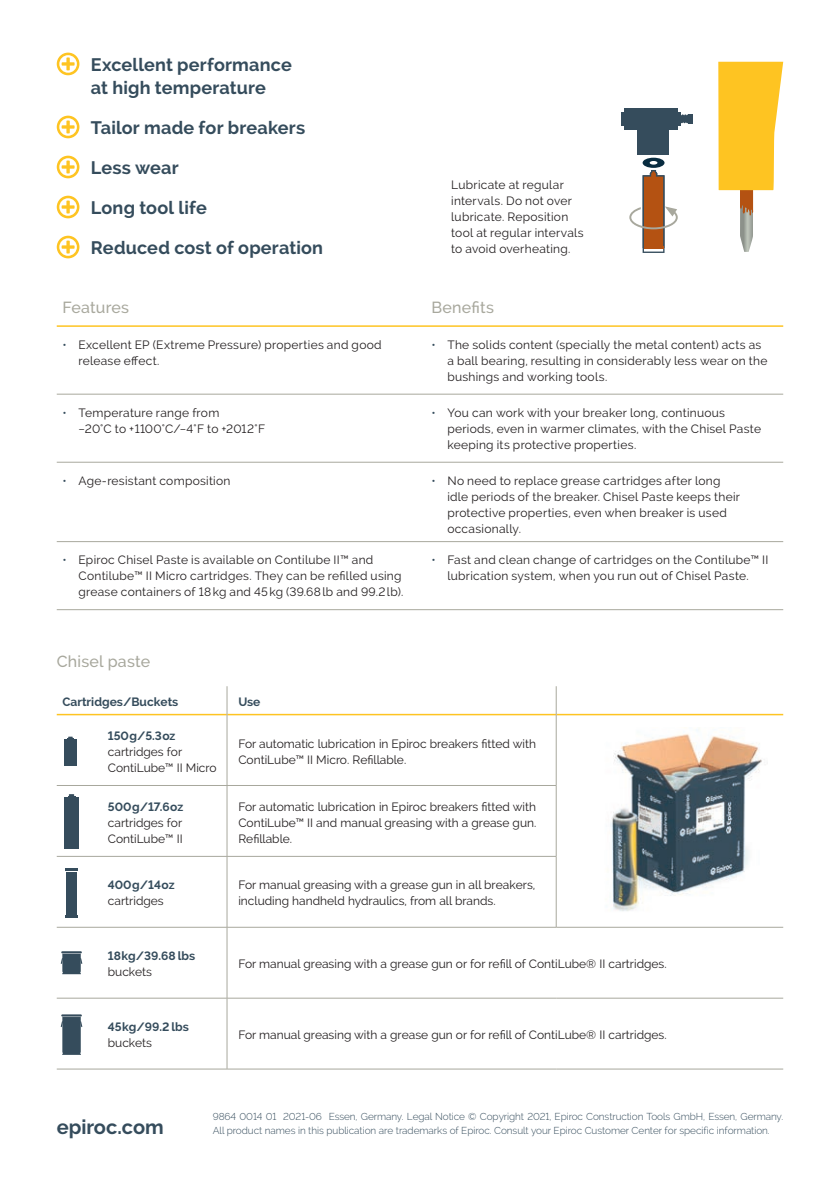
<style>
.page{position:relative;width:840px;height:1191px;background:#fff}
.page>*{position:absolute;margin:0;border:0;box-sizing:border-box;transform-origin:0 0}
.t1{font:700 20px "Raleway";color:#354c5c}
.t2{font:700 18px/23px "Raleway";letter-spacing:.01em;color:#354c5c}
.t3{font:500 16px "Raleway";letter-spacing:.015em;color:#a8a89d}
.t4{font:12px/16px "Raleway";letter-spacing:.02em;color:#231f20}
.t5{font:12px/16px "Raleway";color:#231f20}
.t6{font:700 12px "Raleway";color:#354c5c}
.t7{font:300 10px/14px "Raleway";letter-spacing:-.01em;color:#354c5c}
.s1{color:#354c5c}
</style>
<div class="page">
<div style="left:624px;top:108px;width:53px;height:21px;background:#354c5c"></div>
<hr style="left:676px;top:112px;width:4px;height:14px;background:#354c5c">
<div style="left:620px;top:112px;width:6px;height:14px;background:#354c5c"></div>
<div style="left:637px;top:128px;width:31px;height:26px;background:#354c5c"></div>
<svg style="left:680px;top:114px;width:12px;height:9px"></svg>
<svg style="left:629px;top:158px;width:48px;height:95px"></svg>
<svg style="left:718px;top:62px;width:64px;height:190px"></svg>
<svg style="left:57px;top:53px;width:22px;height:22px"></svg>
<svg style="left:57px;top:116px;width:22px;height:22px"></svg>
<svg style="left:57px;top:156px;width:22px;height:22px"></svg>
<svg style="left:57px;top:196px;width:22px;height:22px"></svg>
<svg style="left:57px;top:236px;width:22px;height:22px"></svg>
<hr style="left:57px;top:714px;width:170px;height:1px;background:#fec422">
<hr style="left:227px;top:714px;width:328px;height:1px;background:#fec422">
<hr style="left:556px;top:714px;width:226px;height:1px;background:#fec422">
<svg style="left:226px;top:686px;width:1px;height:28px"></svg>
<hr style="left:226px;top:714px;width:1px;height:71px;background:#a8a89d">
<hr style="left:226px;top:785px;width:1px;height:71px;background:#a8a89d">
<hr style="left:226px;top:856px;width:1px;height:71px;background:#a8a89d">
<hr style="left:226px;top:927px;width:1px;height:71px;background:#a8a89d">
<hr style="left:226px;top:998px;width:1px;height:70px;background:#a8a89d">
<hr style="left:227px;top:785px;width:329px;height:1px;background:#a8a89d">
<hr style="left:227px;top:856px;width:329px;height:1px;background:#a8a89d">
<hr style="left:227px;top:927px;width:329px;height:1px;background:#a8a89d">
<hr style="left:556px;top:927px;width:226px;height:1px;background:#a8a89d">
<hr style="left:227px;top:997px;width:329px;height:1px;background:#a8a89d">
<hr style="left:556px;top:997px;width:226px;height:1px;background:#a8a89d">
<hr style="left:227px;top:1068px;width:329px;height:1px;background:#a8a89d">
<hr style="left:556px;top:1068px;width:226px;height:1px;background:#a8a89d">
<hr style="left:57px;top:785px;width:170px;height:1px;background:#a8a89d">
<hr style="left:57px;top:856px;width:170px;height:1px;background:#a8a89d">
<hr style="left:57px;top:927px;width:170px;height:1px;background:#a8a89d">
<hr style="left:57px;top:997px;width:170px;height:1px;background:#a8a89d">
<hr style="left:57px;top:1068px;width:170px;height:1px;background:#a8a89d">
<svg style="left:555px;top:686px;width:1px;height:28px"></svg>
<hr style="left:555px;top:714px;width:1px;height:71px;background:#a8a89d">
<hr style="left:555px;top:785px;width:1px;height:71px;background:#a8a89d">
<hr style="left:555px;top:856px;width:1px;height:71px;background:#a8a89d">
<img style="left:610px;top:730px;width:152px;height:181px">
<hr style="left:57px;top:325px;width:363px;height:2px;background:#fec422">
<hr style="left:420px;top:325px;width:362px;height:2px;background:#fec422">
<hr style="left:420px;top:394px;width:362px;height:1px;background:#a8a89d">
<hr style="left:420px;top:462px;width:362px;height:1px;background:#a8a89d">
<hr style="left:420px;top:541px;width:362px;height:1px;background:#a8a89d">
<hr style="left:420px;top:609px;width:362px;height:1px;background:#a8a89d">
<hr style="left:57px;top:394px;width:363px;height:1px;background:#a8a89d">
<hr style="left:57px;top:462px;width:363px;height:1px;background:#a8a89d">
<hr style="left:57px;top:541px;width:363px;height:1px;background:#a8a89d">
<hr style="left:57px;top:609px;width:363px;height:1px;background:#a8a89d">
<div style="left:64px;top:739px;width:12px;height:27px;background:#354c5c"></div>
<svg style="left:67px;top:736px;width:6px;height:3px"></svg>
<div style="left:66px;top:872px;width:11px;height:42px;background:#354c5c"></div>
<svg style="left:65px;top:868px;width:13px;height:3px"></svg>
<svg style="left:65px;top:915px;width:13px;height:3px"></svg>
<div style="left:64px;top:797px;width:15px;height:52px;background:#354c5c"></div>
<svg style="left:68px;top:794px;width:7px;height:3px"></svg>
<hr style="left:61px;top:1014px;width:21px;height:2px;background:#354c5c">
<svg style="left:61px;top:1017px;width:21px;height:37px"></svg>
<hr style="left:61px;top:951px;width:21px;height:2px;background:#354c5c">
<svg style="left:61px;top:954px;width:21px;height:20px"></svg>
<h2 class="t2" style="left:91px;top:53px;width:202px">Excellent performance at high temperature</h2>
<h2 class="t2" style="left:91px;top:116px;width:216px">Tailor made for breakers</h2>
<h2 class="t2" style="left:91px;top:156px;width:89px">Less wear</h2>
<h2 class="t2" style="left:91px;top:196px;width:117px">Long tool life</h2>
<h2 class="t2" style="left:91px;top:236px;width:234px">Reduced cost of operation</h2>
<p class="t4" style="left:451px;top:177px;width:134px">Lubricate at regular intervals. Do not over lubricate. Reposition tool at regular intervals to avoid overheating.</p>
<h3 class="t3" style="left:62px;top:298px;width:68px">Features</h3>
<h3 class="t3" style="left:431px;top:298px;width:64px">Benefits</h3>
<p class="t4" style="left:78px;top:336px;width:304px;text-indent:-16px"><span class="s1">•</span> Excellent EP (Extreme Pressure) properties and good release effect.</p>
<p class="t4" style="left:447px;top:336px;width:321px;text-indent:-16px"><span class="s1">•</span> The solids content (specially the metal content) acts as a ball bearing, resulting in considerably less wear on the bushings and working tools.</p>
<p class="t4" style="left:78px;top:404px;width:188px;text-indent:-16px"><span class="s1">•</span> Temperature range from<br>−20°C to +1100°C/−4°F to +2012°F</p>
<p class="t4" style="left:447px;top:404px;width:315px;text-indent:-16px"><span class="s1">•</span> You can work with your breaker long, continuous periods, even in warmer climates, with the Chisel Paste keeping its protective properties.</p>
<p class="t4" style="left:62px;top:472px;width:169px"><span class="s1">•</span> Age-resistant composition</p>
<p class="t4" style="left:447px;top:472px;width:294px;text-indent:-16px"><span class="s1">•</span> No need to replace grease cartridges after long idle periods of the breaker. Chisel Paste keeps their protective properties, even when breaker is used occasionally.</p>
<p class="t4" style="left:78px;top:552px;width:326px;text-indent:-16px"><span class="s1">•</span> Epiroc Chisel Paste is available on Contilube II™ and<br>Contilube™ II Micro cartridges. They can be refilled using grease containers of 18kg and 45kg (39.68lb and 99.2lb).</p>
<p class="t4" style="left:431px;top:552px;width:338px;text-align:center"><span class="s1">•</span> Fast and clean change of cartridges on the Contilube™ II lubrication system, when you run out of Chisel Paste.</p>
<h3 class="t3" style="left:57px;top:652px;width:95px">Chisel paste</h3>
<p class="t6" style="left:62px;top:694px;width:117px">Cartridges/Buckets</p>
<p class="t6" style="left:238px;top:694px;width:24px">Use</p>
<p class="t6" style="left:108px;top:729px;width:69px">150g/5.3oz</p>
<p class="t5" style="left:108px;top:743px;width:110px">cartridges for<br>ContiLube™ II Micro</p>
<p class="t5" style="left:238px;top:735px;width:299px">For automatic lubrication in Epiroc breakers fitted with<br>ContiLube™ II Micro. Refillable.</p>
<p class="t6" style="left:108px;top:799px;width:77px">500g/17.6oz</p>
<p class="t5" style="left:108px;top:814px;width:76px">cartridges for<br>ContiLube™ II</p>
<p class="t4" style="left:238px;top:798px;width:299px;text-align:justify">For automatic lubrication in Epiroc breakers fitted with ContiLube™ II and manual greasing with a grease gun.<br>Refillable.</p>
<p class="t6" style="left:108px;top:878px;width:68px">400g/14oz</p>
<p class="t5" style="left:108px;top:893px;width:57px">cartridges</p>
<p class="t6" style="left:108px;top:949px;width:89px">18kg/39.68 lbs</p>
<p class="t5" style="left:108px;top:964px;width:46px">buckets</p>
<p class="t6" style="left:108px;top:1020px;width:83px">45kg/99.2 lbs</p>
<p class="t5" style="left:108px;top:1035px;width:46px">buckets</p>
<p class="t5" style="left:238px;top:877px;width:298px">For manual greasing with a grease gun in all breakers, including handheld hydraulics, from all brands.</p>
<p class="t5" style="left:238px;top:956px;width:429px">For manual greasing with a grease gun or for refill of ContiLube® II cartridges.</p>
<p class="t5" style="left:238px;top:1027px;width:429px">For manual greasing with a grease gun or for refill of ContiLube® II cartridges.</p>
<h1 class="t1" style="left:57px;top:1115px;width:108px">epiroc.com</h1>
<p class="t7" style="left:213px;top:1109px;width:571px">9864 0014 01 2021-06 Essen, Germany. Legal Notice © Copyright 2021, Epiroc Construction Tools GmbH, Essen, Germany.<br>All product names in this publication are trademarks of Epiroc. Consult your Epiroc Customer Center for specific information.</p>
</div>
